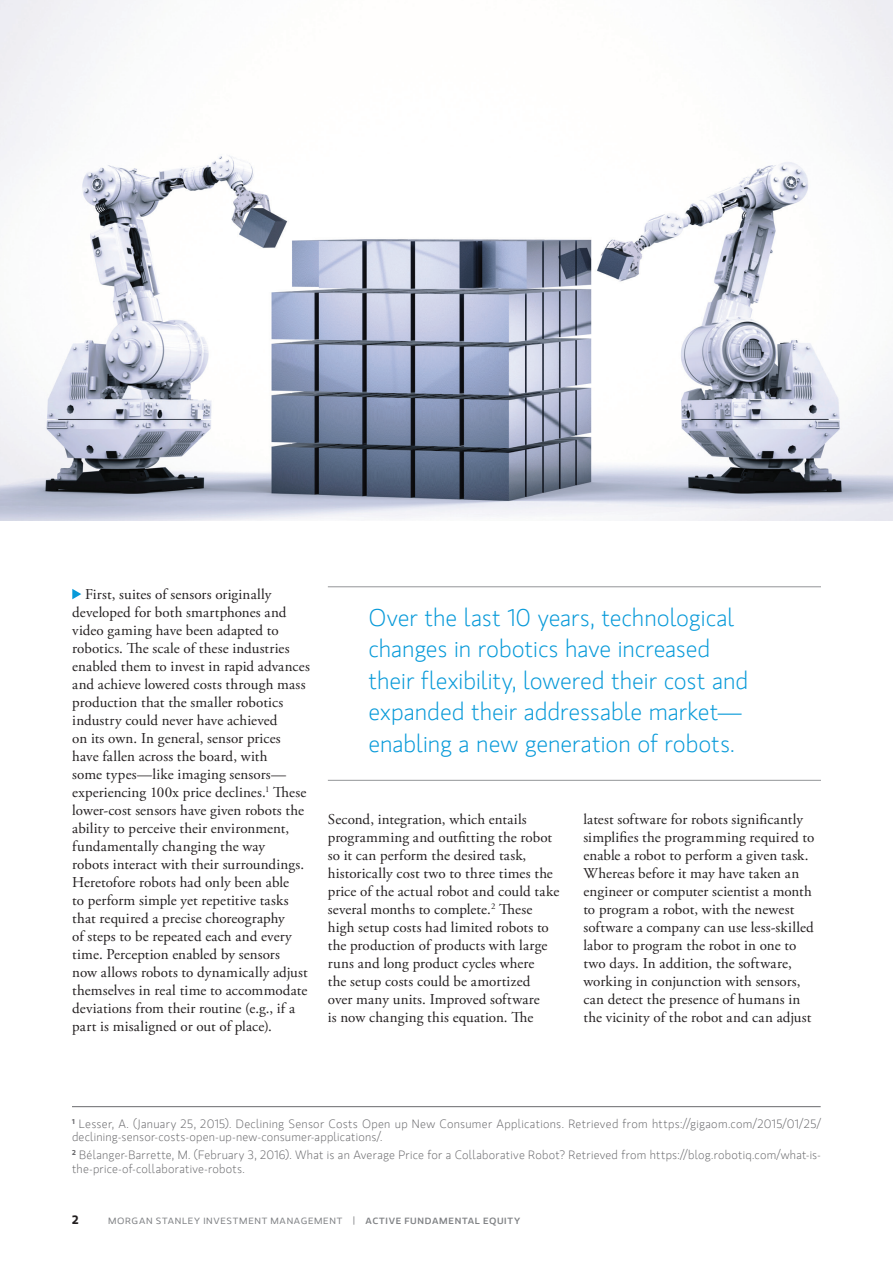
<style>
.page{position:relative;width:893px;height:1263px;background:#fff}
.page>*{position:absolute;margin:0;border:0;box-sizing:border-box;transform-origin:0 0}
.Pull_Quote_Sideline{font:300 24px/31.5px "MS Gloriola II Std";color:#089ad9}
.Body{font:15px/18px "Adobe Garamond Pro";letter-spacing:.01em;color:#231f20}
.Footnote_1st____Rule{font:300 12px/13.5px "MS Gloriola II Std";letter-spacing:.025em;color:#69696c}
.Footnote{font:300 12px/13.5px "MS Gloriola II Std";letter-spacing:.02em;color:#69696c}
.t1{font:700 12px "MS Gloriola II Std";color:#231f20}
.t2{font:9px "MS Gloriola II Std";letter-spacing:.075em;color:#808285;scale:1.1 1}
.s1{font-weight:500}
</style>
<div class="page">
<img style="left:0;top:0;width:893px;height:520px">
<svg style="left:72px;top:589px;width:9px;height:10px"></svg>
<hr style="left:328px;top:586px;width:493px;height:1px;background:#939598">
<hr style="left:328px;top:780px;width:493px;height:1px;background:#939598">
<hr style="left:72px;top:1106px;width:749px;height:1px;background:#69696c">
<p class="Body" style="left:72px;top:585px;width:239px;text-indent:13px">First, suites of sensors originally developed for both smartphones and video gaming have been adapted to robotics. The scale of these industries enabled them to invest in rapid advances and achieve lowered costs through mass production that the smaller robotics industry could never have achieved<br>on its own. In general, sensor prices have fallen across the board, with<br>some types—like imaging sensors— experiencing 100x price declines.<sup>1</sup> These lower-cost sensors have given robots the ability to perceive their environment, fundamentally changing the way<br>robots interact with their surroundings.<br>Heretofore robots had only been able<br>to perform simple yet repetitive tasks that required a precise choreography<br>of steps to be repeated each and every time. Perception enabled by sensors<br>now allows robots to dynamically adjust themselves in real time to accommodate deviations from their routine (e.g., if a part is misaligned or out of place).</p>
<p class="Pull_Quote_Sideline" style="left:368px;top:601px;width:381px">Over the last 10 years, technological changes in robotics have increased their flexibility, lowered their cost and expanded their addressable market— enabling a new generation of robots.</p>
<p class="Body" style="left:328px;top:810px;width:233px">Second, integration, which entails programming and outfitting the robot so it can perform the desired task, historically cost two to three times the price of the actual robot and could take several months to complete.<sup>2</sup> These high setup costs had limited robots to the production of products with large runs and long product cycles where<br>the setup costs could be amortized<br>over many units. Improved software<br>is now changing this equation. The</p>
<p class="Body" style="left:583px;top:810px;width:232px">latest software for robots significantly simplifies the programming required to enable a robot to perform a given task.<br>Whereas before it may have taken an engineer or computer scientist a month to program a robot, with the newest software a company can use less-skilled labor to program the robot in one to two days. In addition, the software, working in conjunction with sensors, can detect the presence of humans in the vicinity of the robot and can adjust</p>
<p class="Footnote_1st____Rule" style="left:72px;top:1117px;width:750px"><sup>1</sup> Lesser, A. (January 25, 2015). Declining Sensor Costs Open up New Consumer Applications. Retrieved from https://gigaom.com/2015/01/25/ declining-sensor-costs-open-up-new-consumer-applications/.</p>
<p class="Footnote" style="left:72px;top:1148px;width:750px"><sup>2</sup> Bélanger-Barrette, M. (February 3, 2016). What is an Average Price for a Collaborative Robot? Retrieved from https://blog.robotiq.com/what-is&shy;the-price-of-collaborative-robots.</p>
<p class="t1" style="left:72px;top:1211px;width:8px">2</p>
<p class="t2" style="left:108px;top:1215px;width:376px">MORGAN STANLEY INVESTMENT MANAGEMENT | <span class="s1">ACTIVE FUNDAMENTAL EQUITY</span></p>
</div>
